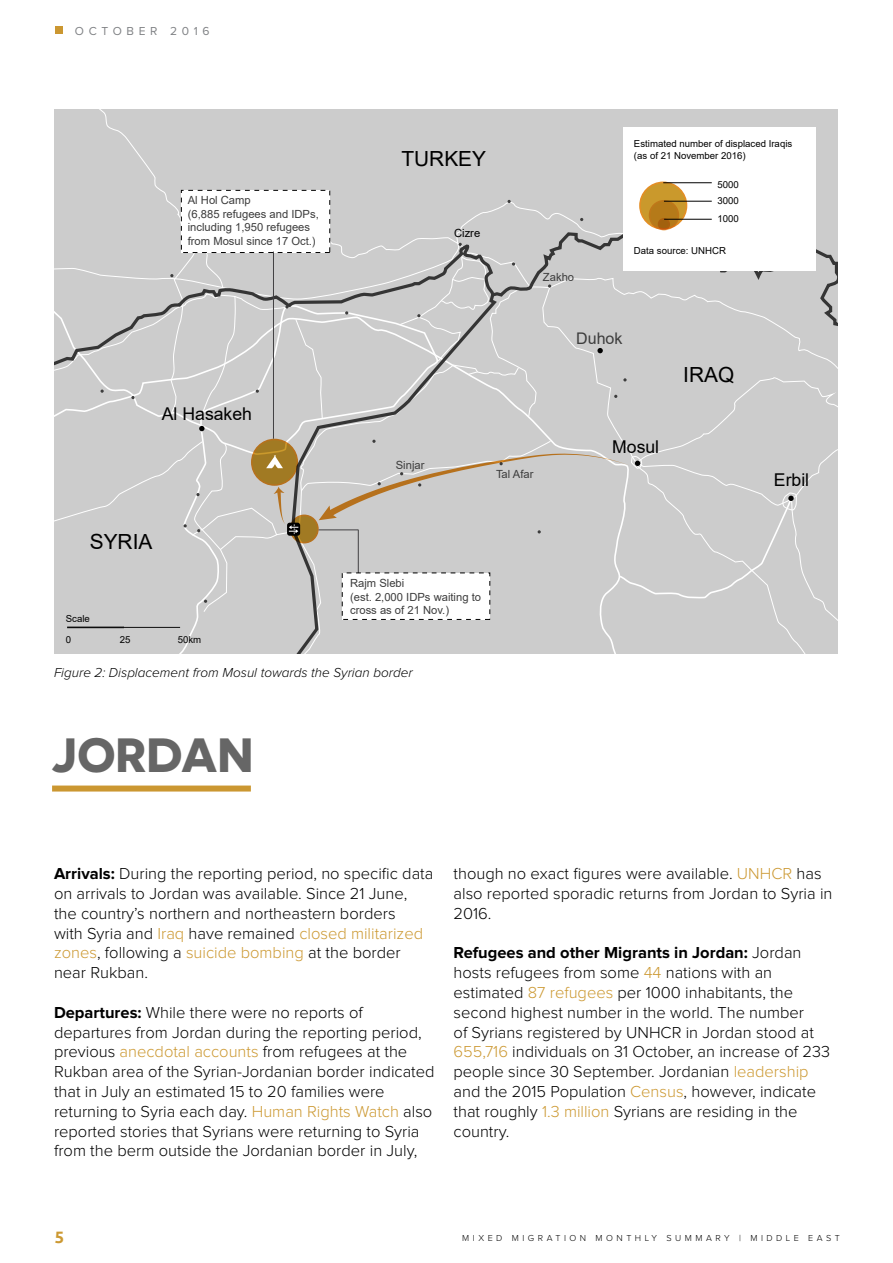
<style>
.page{position:relative;width:893px;height:1263px;background:#fff}
.page>*{position:absolute;margin:0;border:0;box-sizing:border-box;transform-origin:0 0}
.t1{font:700 48px "Novecentosanswide";color:#666}
.t2{font:20.85px "Arial";color:#000}
.t3{font:17.7px "Arial";color:#000}
.t4{font:300 16.5px/19.8px "Proxima Nova";color:#000}
.t5{font:700 16.5px "Ubuntu";color:#c93}
.t6{font:16.05px "Arial";color:#3d3d3d}
.t7{font:italic 300 13.5px "Proxima Nova";color:#000}
.t8{font:12px "Proxima Nova";letter-spacing:.39em;color:#808285}
.t9{font:11.25px/13.5px "Arial";color:#3d3d3d}
.t10{font:11.25px "Arial";color:#000}
.t11{font:9.6px/11.6px "Arial";color:#000}
.t12{font:300 9px "Proxima Nova";letter-spacing:.39em;color:#000}
.s1{font-weight:700}
.s2{color:#c93}
</style>
<div class="page">
<div style="left:55px;top:27px;width:8px;height:7px;background:#cb9731"></div>
<svg style="left:54px;top:109px;width:783px;height:544px;background:#cfcfce"></svg>
<div style="left:52px;top:785px;width:199px;height:6px;background:#cb9731"></div>
<p class="t8" style="left:75px;top:25px;width:136px">OCTOBER 2016</p>
<p class="t9" style="left:188px;top:193px;width:133px">Al Hol Camp<br>(6,885 refugees and IDPs, including 1,950 refugees from Mosul since 17 Oct.)</p>
<p class="t3" style="left:162px;top:401px;width:92px">Al Hasakeh</p>
<p class="t2" style="left:90px;top:527px;width:64px">SYRIA</p>
<p class="t11" style="left:66px;top:608px;width:26px;line-height:20.9px">Scale<br>0</p>
<p class="t11" style="left:120px;top:633px;width:12px">25</p>
<p class="t11" style="left:178px;top:633px;width:25px">50km</p>
<p class="t2" style="left:401px;top:144px;width:86px">TURKEY</p>
<p class="t11" style="left:634px;top:138px;width:160px">Estimated number of displaced Iraqis (as of 21 November 2016)</p>
<p class="t9" style="left:396px;top:458px;width:30px">Sinjar</p>
<p class="t10" style="left:454px;top:225px;width:28px">Cizre</p>
<p class="t9" style="left:543px;top:270px;width:33px">Zakho</p>
<p class="t11" style="left:717px;top:177px;width:23px;line-height:16px">5000<br>3000</p>
<p class="t11" style="left:717px;top:213px;width:23px">1000</p>
<p class="t11" style="left:634px;top:244px;width:93px">Data source: UNHCR</p>
<p class="t6" style="left:576px;top:327px;width:48px">Duhok</p>
<p class="t2" style="left:683px;top:360px;width:52px">IRAQ</p>
<p class="t9" style="left:496px;top:467px;width:39px">Tal Afar</p>
<p class="t3" style="left:612px;top:434px;width:49px">Mosul</p>
<p class="t3" style="left:774px;top:468px;width:37px">Erbil</p>
<p class="t9" style="left:350px;top:576px;width:133px">Rajm Slebi<br>(est. 2,000 IDPs waiting to cross as of 21 Nov.)</p>
<p class="t7" style="left:54px;top:666px;width:360px">Figure 2: Displacement from Mosul towards the Syrian border</p>
<h1 class="t1" style="left:52px;top:725px;width:203px">JORDAN</h1>
<p class="t4" style="left:54px;top:864px;width:381px"><span class="s1">Arrivals:</span> During the reporting period, no specific data on arrivals to Jordan was available. Since 21 June, the country’s northern and northeastern borders<br>with Syria and <span class="s2">Iraq</span> have remained <span class="s2">closed militarized zones</span>, following a <span class="s2">suicide bombing</span> at the border near Rukban.</p>
<p class="t4" style="left:54px;top:1003px;width:382px"><span class="s1">Departures:</span> While there were no reports of departures from Jordan during the reporting period, previous <span class="s2">anecdotal accounts</span> from refugees at the Rukban area of the Syrian-Jordanian border indicated that in July an estimated 15 to 20 families were returning to Syria each day. <span class="s2">Human Rights Watch</span> also reported stories that Syrians were returning to Syria from the berm outside the Jordanian border in July,</p>
<p class="t4" style="left:454px;top:864px;width:380px">though no exact figures were available. <span class="s2">UNHCR</span> has also reported sporadic returns from Jordan to Syria in<br>2016.</p>
<p class="t4" style="left:454px;top:944px;width:378px"><span class="s1">Refugees and other Migrants in Jordan:</span> Jordan hosts refugees from some <span class="s2">44</span> nations with an estimated <span class="s2">87 refugees</span> per 1000 inhabitants, the second highest number in the world. The number<br>of Syrians registered by UNHCR in Jordan stood at <span class="s2">655,716</span> individuals on 31 October, an increase of 233 people since 30 September. Jordanian <span class="s2">leadership </span>and the 2015 Population <span class="s2">Census</span>, however, indicate that roughly <span class="s2">1.3 million</span> Syrians are residing in the country.</p>
<p class="t5" style="left:55px;top:1227px;width:11px">5</p>
<p class="t12" style="left:462px;top:1234px;width:379px">MIXED MIGRATION MONTHLY SUMMARY | MIDDLE EAST</p>
</div>
